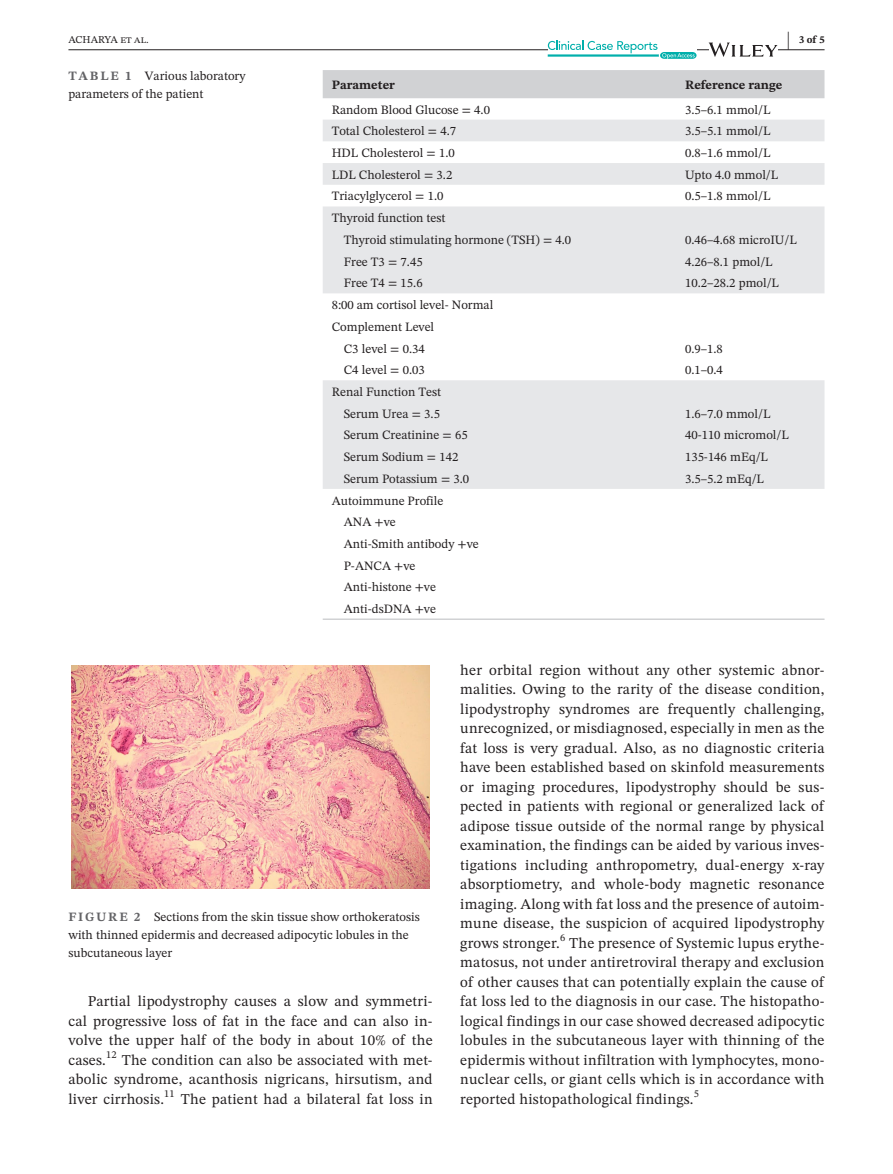
<style>
.page{position:relative;width:893px;height:1174px;background:#fff}
.page>*{position:absolute;margin:0;border:0;box-sizing:border-box;transform-origin:0 0}
.t1{font:700 21px "STIX Two Text";color:#231f20;scale:.42 1}
.t2{font:15px/19.5px "STIX Two Text";letter-spacing:.015em;color:#231f20;text-align:justify}
.t3{font:12.75px/21.8px "STIX Two Text";color:#231f20}
.t4{font:700 12.75px "STIX Two Text";color:#231f20}
.t5{font:10.5px "STIX Two Text";color:#231f20}
.t6{font:700 10.5px "STIX Two Text";color:#231f20}
.s1{font-weight:700;color:#636366}
</style>
<div class="page">
<hr style="left:68px;top:49px;width:756px;height:1px;background:#231f20">
<svg style="left:548px;top:41px;width:148px;height:18px"></svg>
<svg style="left:709px;top:43px;width:68px;height:14px"></svg>
<div style="left:323px;top:70px;width:501px;height:28px;background:#d1d2d4"></div>
<svg style="left:323px;top:120px;width:501px;height:369px;fill:#e6e7e9"></svg>
<hr style="left:323px;top:618px;width:353px;height:2px;background:#d1d2d4">
<hr style="left:676px;top:618px;width:148px;height:2px;background:#d1d2d4">
<div style="left:68px;top:665px;width:365px;height:223px;background:linear-gradient(to bottom,#fff,#fff)"></div>
<img style="left:72px;top:665px;width:357px;height:223px">
<h1 class="t1" style="left:787px;top:24px;width:8px">|</h1>
<p class="t5" style="left:68px;top:32px;width:82px">ACHARYA et al.</p>
<p class="t6" style="left:799px;top:32px;width:27px">3 of 5</p>
<p class="t3" style="left:68px;top:66px;width:179px;line-height:18px"><span class="s1">TABLE 1</span> Various laboratory parameters of the patient</p>
<p class="t4" style="left:332px;top:76px;width:65px">Parameter</p>
<p class="t4" style="left:685px;top:76px;width:99px">Reference range</p>
<p class="t3" style="left:332px;top:98px;width:160px">Random Blood Glucose = 4.0</p>
<p class="t3" style="left:685px;top:98px;width:87px">3.5–6.1 mmol/L</p>
<p class="t3" style="left:332px;top:120px;width:126px">Total Cholesterol = 4.7</p>
<p class="t3" style="left:685px;top:120px;width:87px">3.5–5.1 mmol/L</p>
<p class="t3" style="left:332px;top:142px;width:125px">HDL Cholesterol = 1.0</p>
<p class="t3" style="left:685px;top:142px;width:87px">0.8–1.6 mmol/L</p>
<p class="t3" style="left:332px;top:164px;width:122px">LDL Cholesterol = 3.2</p>
<p class="t3" style="left:685px;top:164px;width:95px">Upto 4.0 mmol/L</p>
<p class="t3" style="left:332px;top:185px;width:113px">Triacylglycerol = 1.0</p>
<p class="t3" style="left:685px;top:185px;width:87px">0.5–1.8 mmol/L</p>
<p class="t3" style="left:344px;top:207px;width:229px;text-indent:-12px">Thyroid function test<br>Thyroid stimulating hormone (TSH) = 4.0</p>
<p class="t3" style="left:685px;top:229px;width:113px">0.46–4.68 microIU/L</p>
<p class="t3" style="left:344px;top:250px;width:80px">Free T3 = 7.45</p>
<p class="t3" style="left:685px;top:250px;width:89px">4.26–8.1 pmol/L</p>
<p class="t3" style="left:344px;top:272px;width:80px">Free T4 = 15.6</p>
<p class="t3" style="left:685px;top:272px;width:96px">10.2–28.2 pmol/L</p>
<p class="t3" style="left:332px;top:294px;width:163px">8:00 am cortisol level- Normal</p>
<p class="t3" style="left:332px;top:316px;width:104px">Complement Level</p>
<p class="t3" style="left:344px;top:337px;width:83px">C3 level = 0.34</p>
<p class="t3" style="left:685px;top:337px;width:39px">0.9–1.8</p>
<p class="t3" style="left:344px;top:359px;width:83px">C4 level = 0.03</p>
<p class="t3" style="left:685px;top:359px;width:39px">0.1–0.4</p>
<p class="t3" style="left:332px;top:381px;width:111px;text-align:right">Renal Function Test<br>Serum Urea = 3.5</p>
<p class="t3" style="left:685px;top:402px;width:87px">1.6–7.0 mmol/L</p>
<p class="t3" style="left:344px;top:424px;width:125px">Serum Creatinine = 65</p>
<p class="t3" style="left:685px;top:424px;width:105px">40-110 micromol/L</p>
<p class="t3" style="left:344px;top:446px;width:116px">Serum Sodium = 142</p>
<p class="t3" style="left:685px;top:446px;width:85px">135-146 mEq/L</p>
<p class="t3" style="left:344px;top:468px;width:127px">Serum Potassium = 3.0</p>
<p class="t3" style="left:685px;top:468px;width:81px">3.5–5.2 mEq/L</p>
<p class="t3" style="left:344px;top:489px;width:137px;text-indent:-12px">Autoimmune Profile<br>ANA +ve<br>Anti-Smith antibody +ve<br>P-ANCA +ve<br>Anti-histone +ve<br>Anti-dsDNA +ve</p>
<p class="t3" style="left:68px;top:907px;width:353px;line-height:18px"><span class="s1">FIGURE 2</span> Sections from the skin tissue show orthokeratosis with thinned epidermis and decreased adipocytic lobules in the subcutaneous layer</p>
<p class="t2" style="left:68px;top:991px;width:366px;text-indent:20px">Partial lipodystrophy causes a slow and symmetri&shy;cal progressive loss of fat in the face and can also in&shy;volve the upper half of the body in about 10% of the cases.</p>
<p class="t5" style="left:106px;top:1047px;width:12px">12</p>
<p class="t2" style="left:68px;top:1050px;width:366px;text-indent:53px">The condition can also be associated with met&shy;abolic syndrome, acanthosis nigricans, hirsutism, and liver cirrhosis.</p>
<p class="t5" style="left:164px;top:1086px;width:12px">11</p>
<p class="t2" style="left:181px;top:1089px;width:253px">The patient had a bilateral fat loss in</p>
<p class="t2" style="left:460px;top:660px;width:366px">her orbital region without any other systemic abnor&shy;malities. Owing to the rarity of the disease condition, lipodystrophy syndromes are frequently challenging, unrecognized, or misdiagnosed, especially in men as the fat loss is very gradual. Also, as no diagnostic criteria have been established based on skinfold measurements or imaging procedures, lipodystrophy should be sus&shy;pected in patients with regional or generalized lack of adipose tissue outside of the normal range by physical examination, the findings can be aided by various inves&shy;tigations including anthropometry, dual-energy x-ray absorptiometry, and whole-body magnetic resonance imaging. Along with fat loss and the presence of autoim&shy;mune disease, the suspicion of acquired lipodystrophy grows stronger.<sup>6</sup> The presence of Systemic lupus erythe&shy;matosus, not under antiretroviral therapy and exclusion of other causes that can potentially explain the cause of fat loss led to the diagnosis in our case. The histopatho&shy;logical findings in our case showed decreased adipocytic lobules in the subcutaneous layer with thinning of the epidermis without infiltration with lymphocytes, mono&shy;nuclear cells, or giant cells which is in accordance with reported histopathological findings.</p>
<p class="t5" style="left:694px;top:1086px;width:7px">5</p>
</div>
